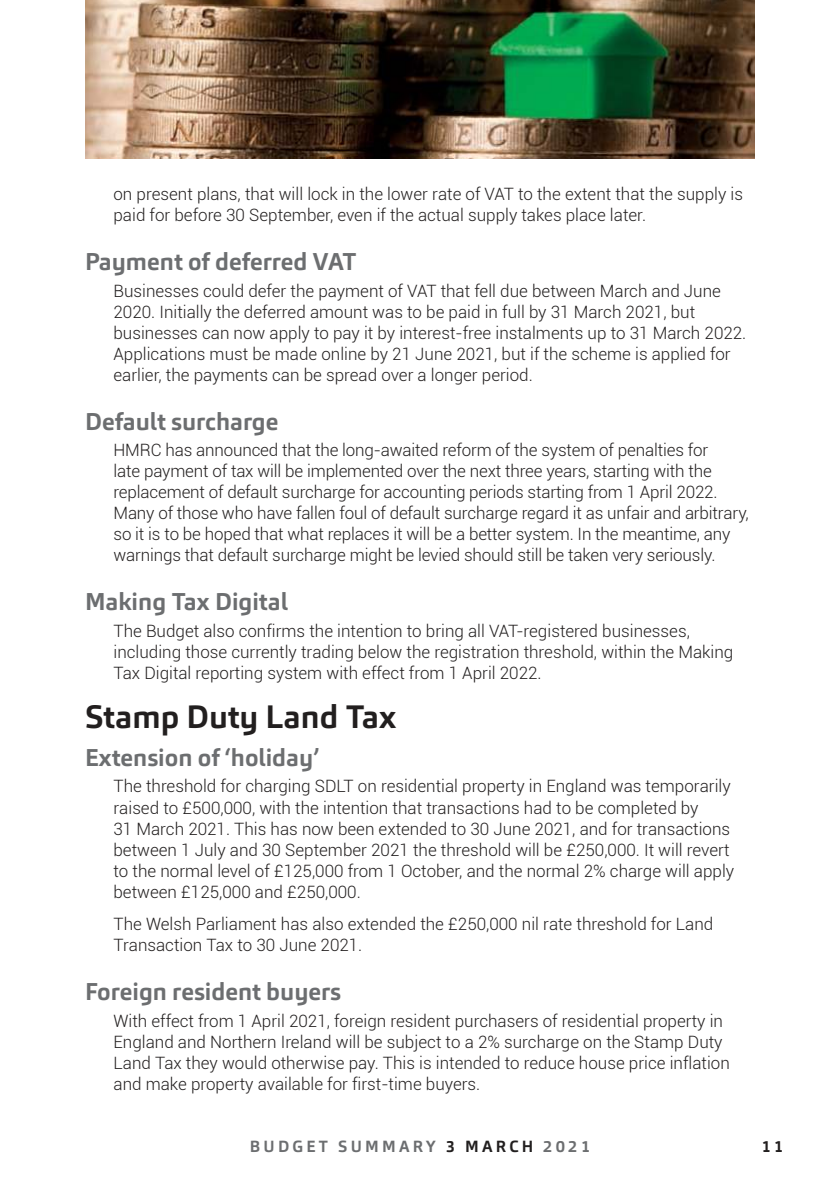
<style>
.page{position:relative;width:840px;height:1191px;background:#fff}
.page>*{position:absolute;margin:0;border:0;box-sizing:border-box;transform-origin:0 0}
.t1{font:700 32px "Carnac";color:#221f1f}
.t2{font:700 24px "Carnac";color:#6c6e70}
.t3{font:300 17px/21px "Roboto";color:#221f1f}
.t4{font:700 16px "Carnac";letter-spacing:.2em;color:#6c6e70}
.t5{font:700 16px "Carnac";color:#221f1f}
.s1{color:#221f1f}
</style>
<div class="page">
<img style="left:85px;top:0;width:669px;height:159px">
<p class="t3" style="left:113px;top:183px;width:630px">on present plans, that will lock in the lower rate of VAT to the extent that the supply is paid for before 30 September, even if the actual supply takes place later.</p>
<p class="t2" style="left:85px;top:251px;width:273px">Payment of deferred VAT</p>
<p class="t3" style="left:113px;top:279px;width:634px">Businesses could defer the payment of VAT that fell due between March and June 2020. Initially the deferred amount was to be paid in full by 31 March 2021, but businesses can now apply to pay it by interest-free instalments up to 31 March 2022.<br>Applications must be made online by 21 June 2021, but if the scheme is applied for earlier, the payments can be spread over a longer period.</p>
<p class="t2" style="left:85px;top:411px;width:195px">Default surcharge</p>
<p class="t3" style="left:113px;top:439px;width:636px">HMRC has announced that the long-awaited reform of the system of penalties for<br>late payment of tax will be implemented over the next three years, starting with the replacement of default surcharge for accounting periods starting from 1 April 2022.<br>Many of those who have fallen foul of default surcharge regard it as unfair and arbitrary, so it is to be hoped that what replaces it will be a better system. In the meantime, any warnings that default surcharge might be levied should still be taken very seriously.</p>
<p class="t2" style="left:85px;top:592px;width:204px">Making Tax Digital</p>
<p class="t3" style="left:113px;top:620px;width:621px">The Budget also confirms the intention to bring all VAT-registered businesses, including those currently trading below the registration threshold, within the Making<br>Tax Digital reporting system with effect from 1 April 2022.</p>
<p class="t1" style="left:85px;top:703px;width:313px">Stamp Duty Land Tax</p>
<p class="t2" style="left:85px;top:747px;width:235px">Extension of ‘holiday’</p>
<p class="t3" style="left:113px;top:775px;width:622px">The threshold for charging SDLT on residential property in England was temporarily raised to £500,000, with the intention that transactions had to be completed by<br>31 March 2021. This has now been extended to 30 June 2021, and for transactions between 1 July and 30 September 2021 the threshold will be £250,000. It will revert to the normal level of £125,000 from 1 October, and the normal 2% charge will apply between £125,000 and £250,000.</p>
<p class="t3" style="left:113px;top:912px;width:601px">The Welsh Parliament has also extended the £250,000 nil rate threshold for Land<br>Transaction Tax to 30 June 2021.</p>
<p class="t2" style="left:85px;top:981px;width:257px">Foreign resident buyers</p>
<p class="t3" style="left:113px;top:1009px;width:617px">With effect from 1 April 2021, foreign resident purchasers of residential property in England and Northern Ireland will be subject to a 2% surcharge on the Stamp Duty Land Tax they would otherwise pay. This is intended to reduce house price inflation and make property available for first-time buyers.</p>
<p class="t4" style="left:250px;top:1139px;width:341px">BUDGET SUMMARY <span class="s1">3 MARCH</span> 2021</p>
<p class="t5" style="left:761px;top:1139px;width:23px">11</p>
</div>
